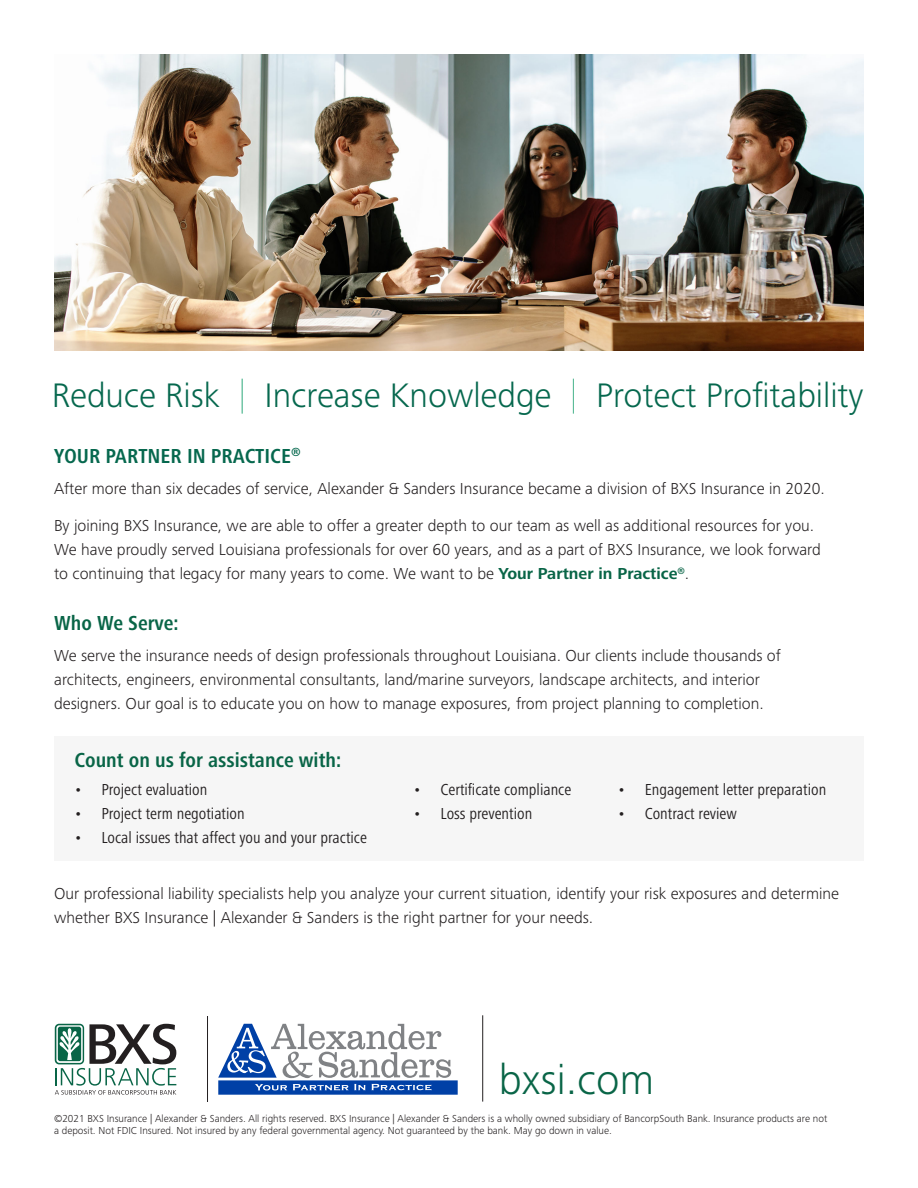
<style>
.page{position:relative;width:918px;height:1188px;background:#fff}
.page>*{position:absolute;margin:0;border:0;box-sizing:border-box;transform-origin:0 0}
.t1{font:300 43.5px "Frutiger Next Pro";color:#096547}
.Green_Header_Bold_Up{font:300 35.25px "Frutiger Next Pro";color:#06684e}
.Green_Header_Bold_Up-2{font:700 condensed 21px "Frutiger Next Pro";color:#096547}
.Green_Header_Bold_Up-3{font:700 condensed 21px "Frutiger Next Pro";color:#06684e}
.BXS_Body{font:300 16.5px/24px "Frutiger Next Pro";color:#231f20}
.Bullets{font:condensed 16.5px "Frutiger Next Pro";color:#231f20}
.BXS_Body-2{font:300 10.5px/12px "Frutiger Next Pro";color:#231f20}
.s1{font-weight:900;color:#00965f}
.s2{font-weight:700;color:#096547}
</style>
<div class="page">
<div style="left:54px;top:737px;width:810px;height:124px;background:#f6f6f6"></div>
<hr style="left:482px;top:1015px;width:1px;height:87px;background:#231f20">
<img style="left:54px;top:54px;width:810px;height:297px">
<svg style="left:218px;top:1024px;width:240px;height:71px"></svg>
<svg style="left:55px;top:1024px;width:121px;height:71px"></svg>
<hr style="left:207px;top:1016px;width:1px;height:85px;background:#231f20">
<p class="Green_Header_Bold_Up" style="left:52px;top:376px;width:813px">Reduce Risk <span class="s1">|</span> Increase Knowledge <span class="s1">|</span> Protect Profitability</p>
<p class="Green_Header_Bold_Up-3" style="left:54px;top:444px;width:248px">YOUR PARTNER IN PRACTICE<sup>®</sup></p>
<p class="BXS_Body" style="left:54px;top:476px;width:772px">After more than six decades of service, Alexander &amp; Sanders Insurance became a division of BXS Insurance in 2020.</p>
<p class="BXS_Body" style="left:54px;top:514px;width:768px">By joining BXS Insurance, we are able to offer a greater depth to our team as well as additional resources for you.<br>We have proudly served Louisiana professionals for over 60 years, and as a part of BXS Insurance, we look forward to continuing that legacy for many years to come. We want to be <span class="s2">Your Partner in Practice</span><sup>®</sup>.</p>
<p class="Green_Header_Bold_Up-2" style="left:54px;top:611px;width:126px">Who We Serve:</p>
<p class="BXS_Body" style="left:54px;top:644px;width:728px">We serve the insurance needs of design professionals throughout Louisiana. Our clients include thousands of architects, engineers, environmental consultants, land/marine surveyors, landscape architects, and interior designers. Our goal is to educate you on how to manage exposures, from project planning to completion.</p>
<p class="Green_Header_Bold_Up-2" style="left:74px;top:748px;width:268px">Count on us for assistance with:</p>
<p class="Bullets" style="left:74px;top:780px;width:135px">• Project evaluation</p>
<p class="Bullets" style="left:74px;top:804px;width:172px">• Project term negotiation</p>
<p class="Bullets" style="left:74px;top:828px;width:294px">• Local issues that affect you and your practice</p>
<p class="Bullets" style="left:414px;top:780px;width:159px">• Certificate compliance</p>
<p class="Bullets" style="left:414px;top:804px;width:120px">• Loss prevention</p>
<p class="Bullets" style="left:618px;top:780px;width:210px">• Engagement letter preparation</p>
<p class="Bullets" style="left:618px;top:804px;width:121px">• Contract review</p>
<p class="BXS_Body" style="left:54px;top:881px;width:786px">Our professional liability specialists help you analyze your current situation, identify your risk exposures and determine whether BXS Insurance | Alexander &amp; Sanders is the right partner for your needs.</p>
<p class="t1" style="left:499px;top:1055px;width:157px">bxsi.com</p>
<p class="BXS_Body-2" style="left:54px;top:1112px;width:775px">©2021 BXS Insurance | Alexander &amp; Sanders. All rights reserved. BXS Insurance | Alexander &amp; Sanders is a wholly owned subsidiary of BancorpSouth Bank. Insurance products are not a deposit. Not FDIC Insured. Not insured by any federal governmental agency. Not guaranteed by the bank. May go down in value.</p>
</div>
